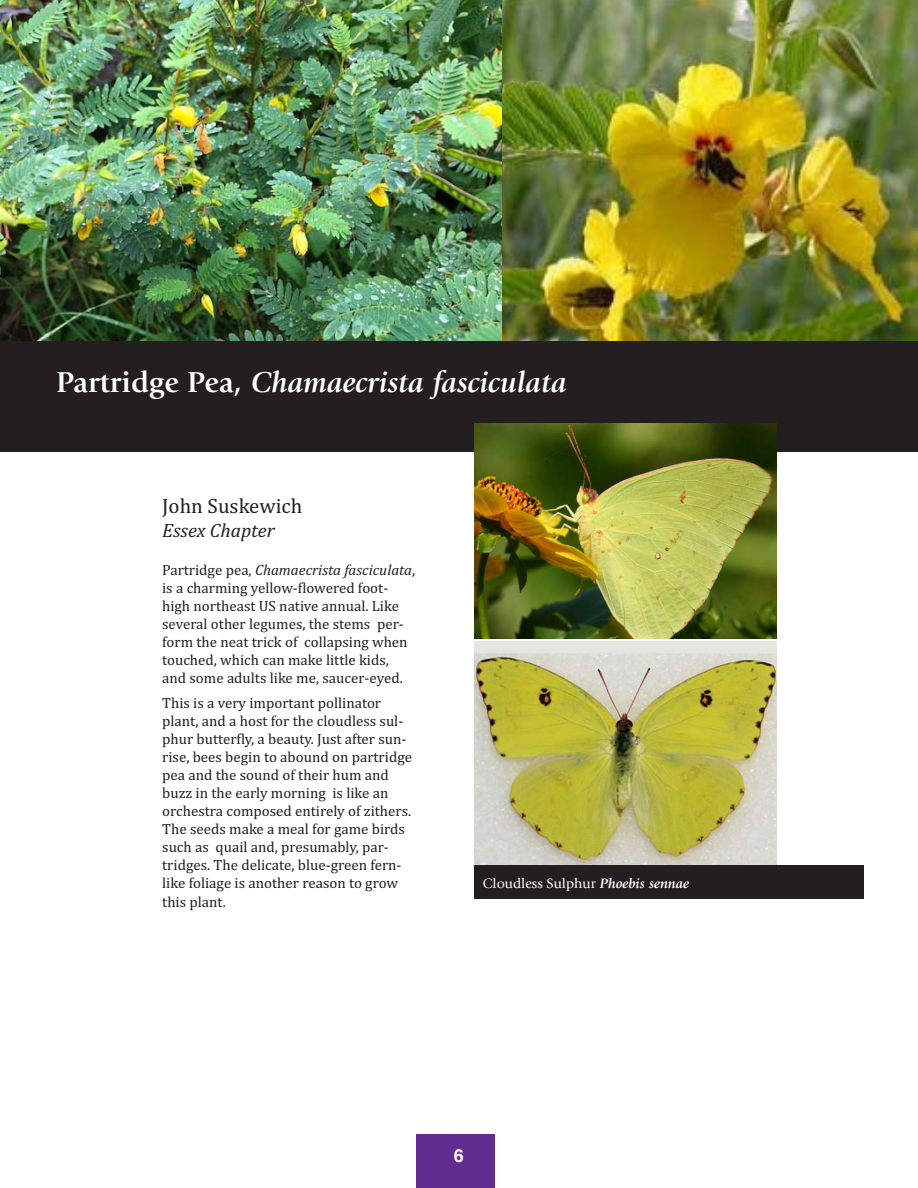
<style>
.page{position:relative;width:918px;height:1188px;background:#fff}
.page>*{position:absolute;margin:0;border:0;box-sizing:border-box;transform-origin:0 0}
.t1{font:italic 700 30px "Giovanni";color:#fff}
.t2{font:21px "Cambria";color:#231f20}
.t3{font:italic 19.5px "Cambria";color:#231f20}
.t4{font:700 18px "Helvetica";color:#fff}
.t5{font:15px/18.1px "Cambria";color:#231f20}
.t6{font:14.1px "Giovanni";color:#fff}
.s1{font-style:normal}
.s2{font-style:italic}
.s3{font-weight:700;font-style:italic}
</style>
<div class="page">
<img style="left:0;top:0;width:502px;height:341px">
<div style="left:416px;top:1134px;width:79px;height:54px;background:#612d91"></div>
<div style="left:0;top:341px;width:918px;height:110px;background:#231f20"></div>
<img style="left:502px;top:0;width:416px;height:341px">
<img style="left:474px;top:424px;width:302px;height:215px">
<img style="left:474px;top:641px;width:302px;height:225px">
<div style="left:474px;top:866px;width:390px;height:33px;background:#231f20"></div>
<h1 class="t1" style="left:56px;top:371px;width:512px"><span class="s1">Partridge Pea,</span> Chamaecrista fasciculata</h1>
<h2 class="t2" style="left:162px;top:493px;width:142px">John Suskewich</h2>
<h3 class="t3" style="left:162px;top:519px;width:114px">Essex Chapter</h3>
<p class="t5" style="left:162px;top:561px;width:255px">Partridge pea, <span class="s2">Chamaecrista fasciculata</span>, is a charming yellow-flowered foot&shy;high northeast US native annual. Like several other legumes, the stems per&shy;form the neat trick of collapsing when touched, which can make little kids, and some adults like me, saucer-eyed.</p>
<p class="t5" style="left:162px;top:694px;width:251px">This is a very important pollinator plant, and a host for the cloudless sul&shy;phur butterfly, a beauty. Just after sun&shy;rise, bees begin to abound on partridge pea and the sound of their hum and buzz in the early morning is like an orchestra composed entirely of zithers.<br>The seeds make a meal for game birds such as quail and, presumably, par&shy;tridges. The delicate, blue-green fern&shy;like foliage is another reason to grow this plant.</p>
<p class="t6" style="left:483px;top:878px;width:208px">Cloudless Sulphur <span class="s3">Phoebis sennae</span></p>
<p class="t4" style="left:454px;top:1145px;width:12px">6</p>
</div>
